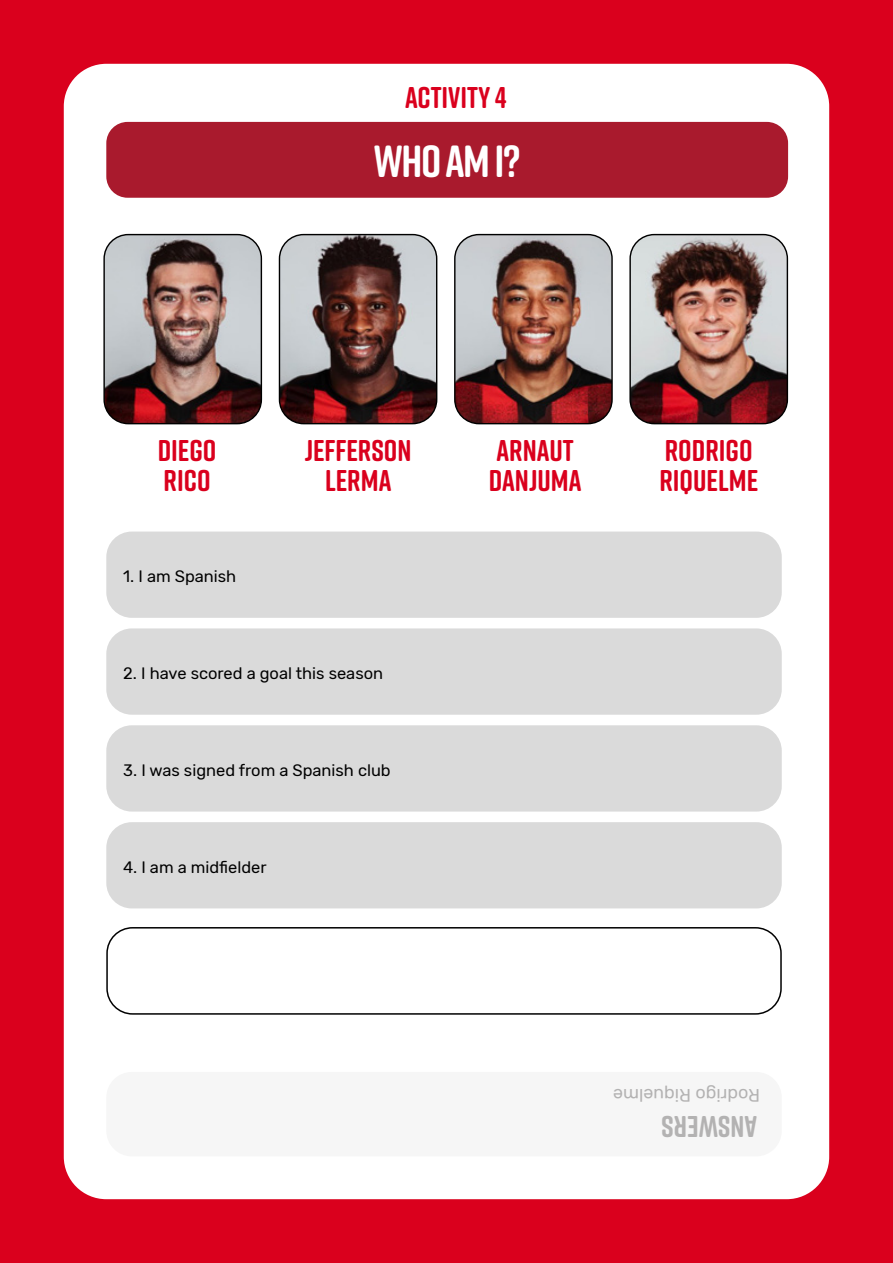
<style>
.page{position:relative;width:893px;height:1263px;background:#da001d}
.page>*{position:absolute;margin:0;border:0;box-sizing:border-box;transform-origin:0 0}
.t1{font:700 45px "Rift Soft";color:#fff}
.t2{font:700 30px/30px "Rift Soft";color:#da001d}
.t3{font:700 30px "Rift Soft";color:#b3b2b2}
.t4{font:18px "Rubik";color:#b3b2b2}
.t5{font:16.5px "Rubik";color:#000}
</style>
<div class="page">
<div style="left:64px;top:64px;width:765px;height:1135px;background:#fff;border-radius:43px"></div>
<div style="left:106px;top:531px;width:676px;height:87px;background:#dadada;border-radius:26px"></div>
<div style="left:106px;top:1072px;width:676px;height:84px;background:#f6f6f6;border-radius:26px"></div>
<div style="left:106px;top:628px;width:676px;height:87px;background:#dadada;border-radius:26px"></div>
<div style="left:106px;top:725px;width:676px;height:86px;background:#dadada;border-radius:26px"></div>
<div style="left:106px;top:822px;width:676px;height:86px;background:#dadada;border-radius:26px"></div>
<div style="left:106px;top:927px;width:676px;height:88px;border:2px solid #000;border-radius:26px"></div>
<img style="left:105px;top:235px;width:156px;height:189px">
<div style="left:103px;top:234px;width:159px;height:190px;border:1px solid #000;border-radius:24px"></div>
<img style="left:279px;top:235px;width:158px;height:189px">
<div style="left:279px;top:234px;width:158px;height:190px;border:1px solid #000;border-radius:24px"></div>
<img style="left:455px;top:235px;width:157px;height:189px">
<div style="left:454px;top:234px;width:159px;height:190px;border:1px solid #000;border-radius:24px"></div>
<img style="left:631px;top:235px;width:156px;height:189px">
<div style="left:629px;top:234px;width:159px;height:190px;border:1px solid #000;border-radius:24px"></div>
<div style="left:106px;top:122px;width:682px;height:76px;background:#a91a2d;border-radius:21px"></div>
<h2 class="t2" style="left:405px;top:82px;width:103px">ACTIVITY 4</h2>
<h1 class="t1" style="left:374px;top:129px;width:148px">WHO AM I?</h1>
<h2 class="t2" style="left:158px;top:435px;width:60px">DIEGO<br>RICO</h2>
<p class="t5" style="left:123px;top:567px;width:114px">1. I am Spanish</p>
<h2 class="t2" style="left:305px;top:435px;width:108px;text-align:center">JEFFERSON<br>LERMA</h2>
<h2 class="t2" style="left:489px;top:435px;width:94px">ARNAUT<br>DANJUMA</h2>
<h2 class="t2" style="left:659px;top:435px;width:100px">RODRIGO<br>RIQUELME</h2>
<p class="t5" style="left:123px;top:664px;width:261px">2. I have scored a goal this season</p>
<p class="t5" style="left:123px;top:761px;width:269px">3. I was signed from a Spanish club</p>
<p class="t5" style="left:123px;top:858px;width:145px">4. I am a midfielder</p>
<p class="t4" style="left:760px;top:1105px;width:149px;rotate:-180deg">Rodrigo Riquelme</p>
<h2 class="t3" style="left:757px;top:1148px;width:97px;rotate:-180deg">ANSWERS</h2>
</div>
